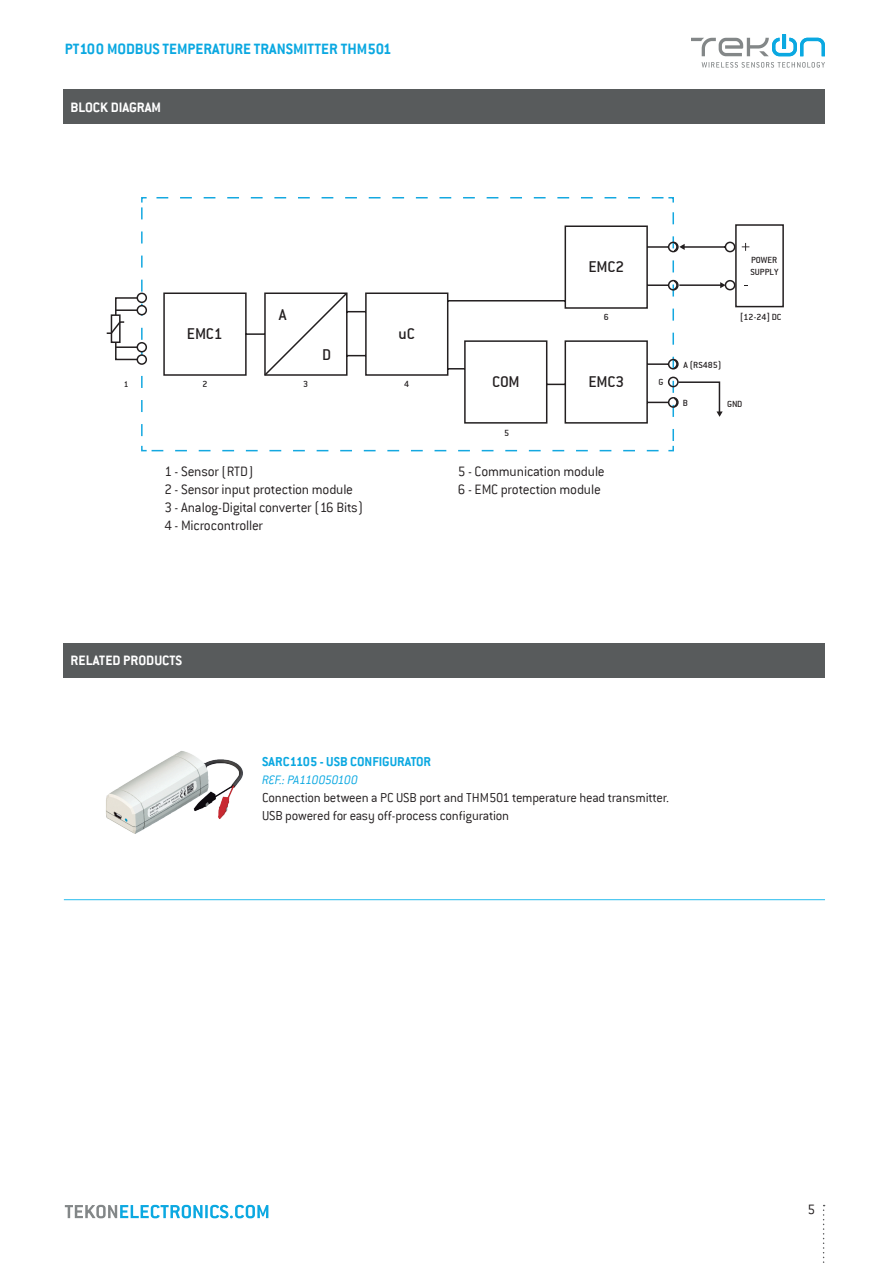
<style>
.page{position:relative;width:893px;height:1263px;background:#fff}
.page>*{position:absolute;margin:0;border:0;box-sizing:border-box;transform-origin:0 0}
.t1{font:17.25px "Conduit ITC";color:#231f20}
.t2{font:700 16.5px "Conduit ITC";color:#0ba8e1}
.t3{font:300 15px "Conduit ITC";letter-spacing:-.015em;color:#231f20}
.t4{font:700 15px "Conduit ITC";color:#fff}
.t5{font:300 14.25px "Conduit ITC";letter-spacing:-.015em;color:#231f20}
.t6{font:700 14.25px "Conduit ITC";color:#0ba8e1}
.t7{font:italic 300 13.5px "Conduit ITC";letter-spacing:-.03em;color:#0ba8e1}
.t8{font:9.9px/11.9px "Conduit ITC";color:#231f20}
.t9{font:9.3px "Conduit ITC";color:#231f20}
</style>
<div class="page">
<svg style="left:823px;top:1205px;width:2px;height:58px"></svg>
<svg style="left:65px;top:1205px;width:203px;height:13px"></svg>
<svg style="left:691px;top:34px;width:134px;height:22px"></svg>
<svg style="left:702px;top:62px;width:123px;height:6px"></svg>
<div style="left:64px;top:89px;width:761px;height:35px;background:#585b5c"></div>
<div style="left:64px;top:643px;width:761px;height:35px;background:#585b5c"></div>
<hr style="left:64px;top:899px;width:761px;height:1px;background:#26bcee">
<svg style="left:141px;top:445px;width:518px;height:7px"></svg>
<svg style="left:140px;top:197px;width:7px;height:239px"></svg>
<svg style="left:156px;top:197px;width:518px;height:6px"></svg>
<svg style="left:163px;top:225px;width:504px;height:199px"></svg>
<div style="left:735px;top:224px;width:49px;height:83px;border:2px solid #231f20"></div>
<svg style="left:742px;top:243px;width:7px;height:8px"></svg>
<svg style="left:667px;top:212px;width:69px;height:240px"></svg>
<svg style="left:263px;top:291px;width:86px;height:86px"></svg>
<div style="left:137px;top:293px;width:9px;height:9px;background:#fff;border-radius:50%"></div>
<div style="left:137px;top:293px;width:10px;height:10px;border:2px solid #231f20;border-radius:50%"></div>
<div style="left:115px;top:297px;width:23px;height:63px;border:2px solid #231f20"></div>
<div style="left:137px;top:306px;width:9px;height:9px;background:#fff;border-radius:50%"></div>
<div style="left:137px;top:305px;width:10px;height:10px;border:2px solid #231f20;border-radius:50%"></div>
<hr style="left:116px;top:309px;width:21px;height:2px;background:#231f20">
<div style="left:137px;top:343px;width:9px;height:9px;background:#fff;border-radius:50%"></div>
<div style="left:137px;top:342px;width:10px;height:10px;border:2px solid #231f20;border-radius:50%"></div>
<hr style="left:116px;top:346px;width:21px;height:2px;background:#231f20">
<div style="left:137px;top:355px;width:9px;height:9px;background:#fff;border-radius:50%"></div>
<div style="left:137px;top:354px;width:10px;height:11px;border:2px solid #231f20;border-radius:50%"></div>
<div style="left:111px;top:315px;width:9px;height:27px;background:#fff"></div>
<div style="left:111px;top:314px;width:10px;height:29px;border:2px solid #231f20"></div>
<svg style="left:106px;top:321px;width:19px;height:14px"></svg>
<img style="left:106px;top:751px;width:137px;height:82px">
<p class="t2" style="left:65px;top:39px;width:328px">PT100 MODBUS TEMPERATURE TRANSMITTER THM501</p>
<p class="t4" style="left:71px;top:98px;width:92px">BLOCK DIAGRAM</p>
<p class="t9" style="left:124px;top:379px;width:6px">1</p>
<p class="t1" style="left:187px;top:324px;width:37px">EMC1</p>
<p class="t1" style="left:279px;top:305px;width:9px">A</p>
<p class="t1" style="left:322px;top:344px;width:11px">D</p>
<p class="t1" style="left:399px;top:324px;width:18px">uC</p>
<p class="t8" style="left:202px;top:378px;width:7px">2</p>
<p class="t8" style="left:303px;top:378px;width:7px">3</p>
<p class="t8" style="left:404px;top:378px;width:7px">4</p>
<p class="t3" style="left:164px;top:463px;width:90px">1 - Sensor (RTD)</p>
<p class="t3" style="left:164px;top:481px;width:190px">2 - Sensor input protection module</p>
<p class="t3" style="left:164px;top:499px;width:200px">3 - Analog-Digital converter (16 Bits)</p>
<p class="t3" style="left:164px;top:517px;width:100px">4 - Microcontroller</p>
<p class="t1" style="left:588px;top:257px;width:37px">EMC2</p>
<p class="t8" style="left:604px;top:311px;width:7px">6</p>
<p class="t1" style="left:492px;top:372px;width:29px">COM</p>
<p class="t1" style="left:588px;top:372px;width:37px">EMC3</p>
<p class="t8" style="left:504px;top:427px;width:7px">5</p>
<p class="t3" style="left:458px;top:463px;width:148px">5 - Communication module</p>
<p class="t3" style="left:458px;top:481px;width:145px">6 - EMC protection module</p>
<p class="t8" style="left:658px;top:376px;width:7px">G</p>
<p class="t8" style="left:751px;top:254px;width:29px">POWER<br>SUPPLY</p>
<p class="t8" style="left:740px;top:311px;width:43px">[12-24] DC</p>
<p class="t8" style="left:683px;top:358px;width:39px">A (RS485)</p>
<p class="t8" style="left:683px;top:397px;width:7px">B</p>
<p class="t8" style="left:727px;top:398px;width:17px">GND</p>
<p class="t4" style="left:71px;top:651px;width:113px">RELATED PRODUCTS</p>
<p class="t6" style="left:262px;top:753px;width:171px">SARC1105 - USB CONFIGURATOR</p>
<p class="t7" style="left:262px;top:773px;width:97px">REF.: PA110050100</p>
<p class="t5" style="left:262px;top:790px;width:409px">Connection between a PC USB port and THM501 temperature head transmitter.</p>
<p class="t5" style="left:262px;top:808px;width:249px">USB powered for easy off-process configuration</p>
<p class="t3" style="left:807px;top:1201px;width:9px">5</p>
</div>
